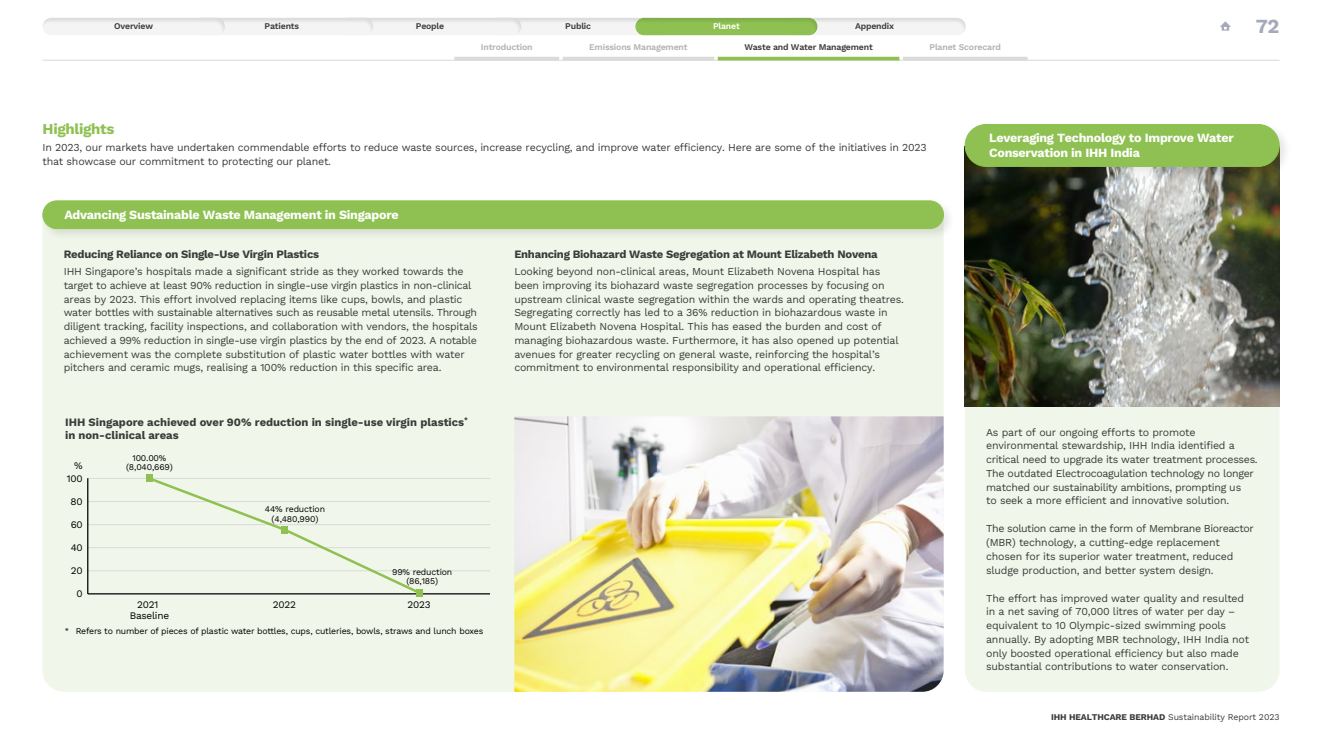
<style>
.page{position:relative;width:1322px;height:745px;background:#fff}
.page>*{position:absolute;margin:0;border:0;box-sizing:border-box;transform-origin:0 0}
.t1{font:700 20px "Work Sans";color:#a5a9b9}
.t2{font:700 15px "Work Sans";letter-spacing:-.02em;color:#8ec152}
.t3{font:700 12.5px/15px "Work Sans";letter-spacing:-.02em;color:#fff}
.t4{font:700 11.25px "Work Sans";letter-spacing:-.02em;color:#3c3c3b}
.t5{font:700 11.25px/12.5px "Work Sans";color:#3c3c3b}
.t6{font:10.62px/13.8px "Work Sans";letter-spacing:-.02em;color:#3c3c3b}
.t7{font:10px/12.5px "Work Sans";letter-spacing:-.02em;color:#000;text-align:right}
.t8{font:8.75px/9.4px "Work Sans";letter-spacing:-.02em;color:#000;text-align:center}
.t9{font:600 8.75px "Work Sans";letter-spacing:-.02em;color:#3c3c3b}
.t10{font:600 8.75px "Work Sans";letter-spacing:-.02em;color:#b3b2b2}
.t11{font:8.75px "Work Sans";letter-spacing:-.01em;color:#3c3c3b}
.t12{font:600 8.75px "Work Sans";letter-spacing:-.02em;color:#fff}
.s1{font-family:"Myriad Pro"}
.s2{font-weight:700}
</style>
<div class="page">
<div style="left:965px;top:406px;width:314px;height:285px;background:#f0f6e9"></div>
<img style="left:965px;top:179px;width:314px;height:227px">
<div style="left:43px;top:241px;width:900px;height:450px;background:#f0f6e9"></div>
<div style="left:40px;top:198px;width:916px;height:43px;background:#000;opacity:.1"></div>
<div style="left:43px;top:201px;width:900px;height:27px;background:#8ec152;border-radius:14px"></div>
<div style="left:43px;top:200px;width:901px;height:29px;border:1px solid #8ec152;border-radius:14px"></div>
<div style="left:962px;top:121px;width:329px;height:58px;background:#000;opacity:.1"></div>
<div style="left:965px;top:124px;width:314px;height:42px;background:#8ec152;border-radius:21px"></div>
<div style="left:965px;top:124px;width:314px;height:43px;border:1px solid #8ec152;border-radius:21px"></div>
<hr style="left:88px;top:478px;width:401px;height:1px;background:#dadada">
<hr style="left:88px;top:501px;width:401px;height:1px;background:#dadada">
<hr style="left:88px;top:570px;width:401px;height:1px;background:#dadada">
<hr style="left:88px;top:593px;width:401px;height:1px;background:#000">
<hr style="left:88px;top:524px;width:401px;height:1px;background:#dadada">
<hr style="left:88px;top:547px;width:401px;height:1px;background:#dadada">
<svg style="left:146px;top:475px;width:276px;height:120px;background:#eaf1e2"></svg>
<div style="left:146px;top:474px;width:7px;height:8px;background:#8ec152"></div>
<div style="left:281px;top:525px;width:6px;height:8px;background:#8ec152"></div>
<div style="left:416px;top:588px;width:6px;height:8px;background:#8ec152"></div>
<hr style="left:87px;top:478px;width:1px;height:115px;background:#000">
<img style="left:514px;top:416px;width:429px;height:275px">
<div style="left:772px;top:10px;width:205px;height:28px;background:#000;opacity:.1"></div>
<div style="left:476px;top:10px;width:205px;height:28px;background:#000;opacity:.1"></div>
<div style="left:328px;top:10px;width:205px;height:28px;background:#000;opacity:.1"></div>
<div style="left:180px;top:10px;width:205px;height:28px;background:#000;opacity:.1"></div>
<svg style="left:1220px;top:21px;width:11px;height:10px"></svg>
<div style="left:32px;top:10px;width:205px;height:28px;background:#000;opacity:.1"></div>
<div style="left:625px;top:10px;width:204px;height:28px;background:#000;opacity:.1"></div>
<hr style="left:43px;top:60px;width:1236px;height:1px;background:#dadada">
<hr style="left:903px;top:57px;width:124px;height:3px;background:#dadada">
<hr style="left:563px;top:57px;width:151px;height:3px;background:#dadada">
<hr style="left:718px;top:57px;width:181px;height:3px;background:#8ec152">
<hr style="left:454px;top:57px;width:105px;height:3px;background:#dadada">
<p class="t9" style="left:114px;top:20px;width:40px">Overview</p>
<p class="t9" style="left:265px;top:20px;width:36px">Patients</p>
<p class="t12" style="left:713px;top:20px;width:28px">Planet</p>
<h1 class="t1" style="left:1255px;top:11px;width:25px">72</h1>
<p class="t10" style="left:481px;top:40px;width:53px">Introduction</p>
<p class="t10" style="left:589px;top:40px;width:100px">Emissions Management</p>
<p class="t9" style="left:744px;top:40px;width:130px">Waste and Water Management</p>
<p class="t10" style="left:929px;top:40px;width:73px">Planet Scorecard</p>
<p class="t9" style="left:416px;top:20px;width:30px">People</p>
<p class="t9" style="left:565px;top:20px;width:27px">Public</p>
<p class="t9" style="left:855px;top:20px;width:41px">Appendix</p>
<h2 class="t2" style="left:43px;top:117px;width:74px">Highlights</h2>
<p class="t6" style="left:43px;top:140px;width:886px">In 2023, our markets have undertaken commendable efforts to reduce waste sources, increase recycling, and improve water efficiency. Here are some of the initiatives in 2023 that showcase our commitment to protecting our planet.</p>
<p class="t3" style="left:989px;top:130px;width:246px">Leveraging Technology to Improve Water<br>Conservation in IHH India</p>
<p class="t3" style="left:64px;top:206px;width:336px">Advancing Sustainable Waste Management in Singapore</p>
<p class="t4" style="left:64px;top:245px;width:257px">Reducing Reliance on Single-Use Virgin Plastics</p>
<p class="t6" style="left:64px;top:264px;width:415px">IHH Singapore’s hospitals made a significant stride as they worked towards the target to achieve at least 90% reduction in single-use virgin plastics in non-clinical areas by 2023. This effort involved replacing items like cups, bowls, and plastic water bottles with sustainable alternatives such as reusable metal utensils. Through diligent tracking, facility inspections, and collaboration with vendors, the hospitals achieved a 99% reduction in single-use virgin plastics by the end of 2023. A notable achievement was the complete substitution of plastic water bottles with water pitchers and ceramic mugs, realising a 100% reduction in this specific area.</p>
<p class="t5" style="left:65px;top:415px;width:404px">IHH Singapore achieved over 90% reduction in single-use virgin plastics<sup>* </sup>in non-clinical areas</p>
<p class="t7" style="left:67px;top:459px;width:17px">%<br>100</p>
<p class="t7" style="left:71px;top:494px;width:14px">80</p>
<p class="t7" style="left:71px;top:517px;width:14px">60</p>
<p class="t7" style="left:71px;top:540px;width:14px">40</p>
<p class="t7" style="left:71px;top:563px;width:13px">20</p>
<p class="t7" style="left:77px;top:586px;width:8px">0</p>
<p class="t8" style="left:126px;top:452px;width:48px">100.00% (8,040,669)</p>
<p class="t8" style="left:265px;top:504px;width:62px">44% reduction (4,480,990)</p>
<p class="t8" style="left:392px;top:566px;width:62px">99% reduction (86,185)</p>
<p class="t7" style="left:130px;top:598px;width:41px;line-height:11.2px;text-align:center">2021<br>Baseline</p>
<p class="t7" style="left:273px;top:597px;width:25px">2022</p>
<p class="t7" style="left:407px;top:597px;width:25px">2023</p>
<p class="t8" style="left:65px;top:625px;width:420px"><span class="s1">*</span> Refers to number of pieces of plastic water bottles, cups, cutleries, bowls, straws and lunch boxes</p>
<p class="t4" style="left:514px;top:245px;width:365px">Enhancing Biohazard Waste Segregation at Mount Elizabeth Novena</p>
<p class="t6" style="left:514px;top:264px;width:391px">Looking beyond non-clinical areas, Mount Elizabeth Novena Hospital has been improving its biohazard waste segregation processes by focusing on upstream clinical waste segregation within the wards and operating theatres.<br>Segregating correctly has led to a 36% reduction in biohazardous waste in Mount Elizabeth Novena Hospital. This has eased the burden and cost of managing biohazardous waste. Furthermore, it has also opened up potential avenues for greater recycling on general waste, reinforcing the hospital’s commitment to environmental responsibility and operational efficiency.</p>
<p class="t6" style="left:986px;top:424px;width:273px">As part of our ongoing efforts to promote environmental stewardship, IHH India identified a critical need to upgrade its water treatment processes.<br>The outdated Electrocoagulation technology no longer matched our sustainability ambitions, prompting us<br>to seek a more efficient and innovative solution.</p>
<p class="t6" style="left:986px;top:521px;width:269px">The solution came in the form of Membrane Bioreactor (MBR) technology, a cutting-edge replacement chosen for its superior water treatment, reduced sludge production, and better system design.</p>
<p class="t6" style="left:986px;top:590px;width:265px">The effort has improved water quality and resulted in a net saving of 70,000 litres of water per day – equivalent to 10 Olympic-sized swimming pools annually. By adopting MBR technology, IHH India not only boosted operational efficiency but also made substantial contributions to water conservation.</p>
<p class="t11" style="left:1051px;top:710px;width:230px"><span class="s2">IHH HEALTHCARE BERHAD</span> Sustainability Report 2023</p>
</div>
